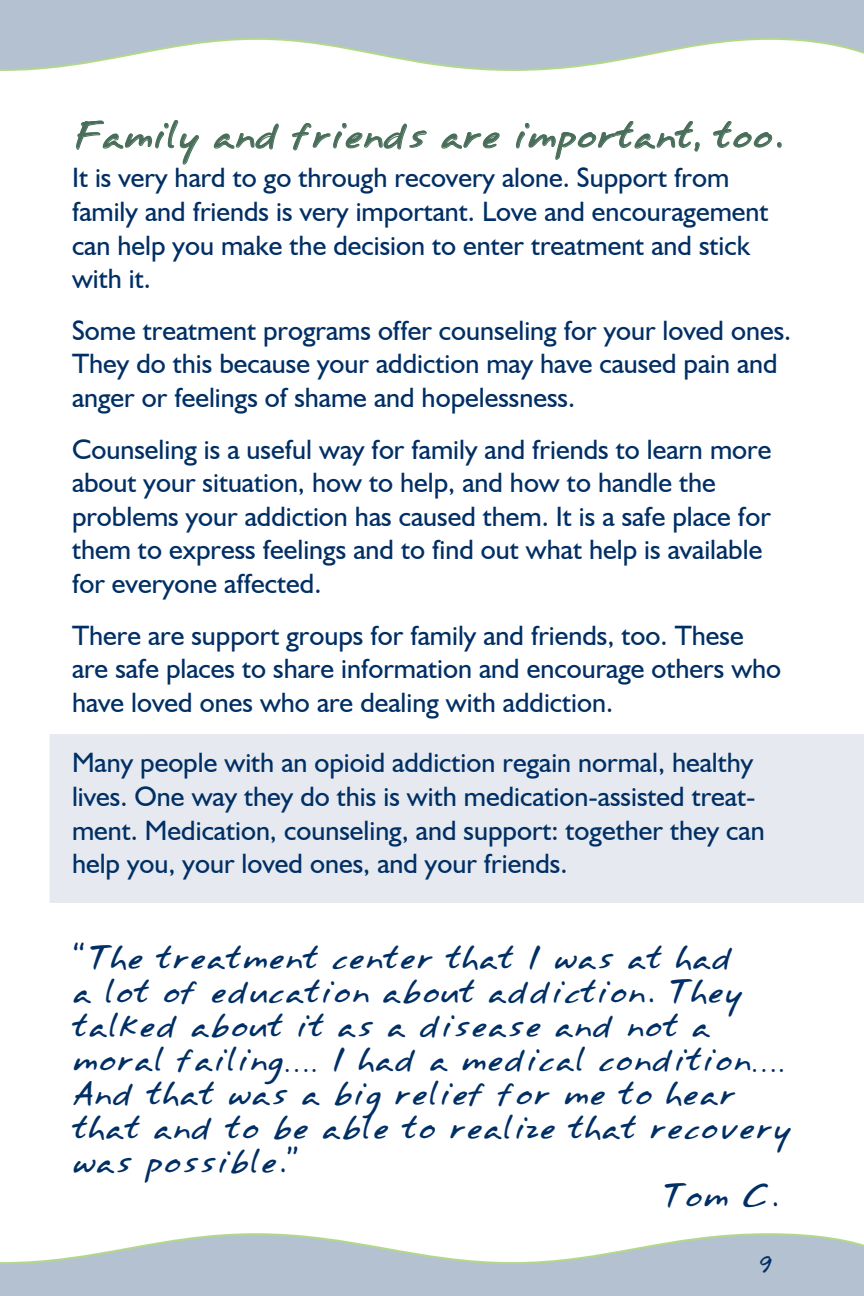
<style>
.page{position:relative;width:864px;height:1296px;background:#fff}
.page>*{position:absolute;margin:0;border:0;box-sizing:border-box;transform-origin:0 0}
.t1{font:32px "Annifont";letter-spacing:-.02em;color:#486e59}
.t2{font:28px/33.6px "Humanist 521 BT";color:#002f65}
.t3{font:28px "Annifont";color:#002f65}
.t4{font:20px "Annifont";color:#002f65}
.s1{font-family:"Humanist 521 BT";font-style:italic}
</style>
<div class="page">
<svg style="left:0;top:1233px;width:864px;height:63px"></svg>
<svg style="left:0;top:0;width:864px;height:71px"></svg>
<div style="left:50px;top:734px;width:814px;height:169px;background:#e6eaf0"></div>
<svg style="left:76px;top:120px;width:123px;height:45px"></svg>
<svg style="left:213px;top:124px;width:66px;height:26px"></svg>
<svg style="left:292px;top:123px;width:135px;height:28px"></svg>
<svg style="left:441px;top:132px;width:59px;height:17px"></svg>
<svg style="left:516px;top:121px;width:184px;height:39px"></svg>
<svg style="left:713px;top:121px;width:69px;height:27px"></svg>
<h2 class="t1" style="left:72px;top:108px;width:711px">Family and friends are important, too.</h2>
<p class="t2" style="left:72px;top:160px;width:698px">It is very hard to go through recovery alone. Support from family and friends is very important. Love and encouragement can help you make the decision to enter treatment and stick with it.</p>
<p class="t2" style="left:72px;top:313px;width:721px">Some treatment programs offer counseling for your loved ones.<br>They do this because your addiction may have caused pain and anger or feelings of shame and hopelessness.</p>
<p class="t2" style="left:72px;top:432px;width:701px">Counseling is a useful way for family and friends to learn more about your situation, how to help, and how to handle the problems your addiction has caused them. It is a safe place for them to express feelings and to find out what help is available for everyone affected.</p>
<p class="t2" style="left:72px;top:618px;width:711px">There are support groups for family and friends, too. These are safe places to share information and encourage others who have loved ones who are dealing with addiction.</p>
<p class="t2" style="left:72px;top:745px;width:694px">Many people with an opioid addiction regain normal, healthy lives. One way they do this is with medication-assisted treat&shy;ment. Medication, counseling, and support: together they can help you, your loved ones, and your friends.</p>
<p class="t3" style="left:72px;top:934px;width:663px">“The treatment center that I was at had</p>
<p class="t3" style="left:72px;top:968px;width:673px">a lot of education about addiction. They</p>
<p class="t3" style="left:72px;top:1002px;width:640px">talked about it as a disease and not a</p>
<p class="t3" style="left:72px;top:1036px;width:716px">moral failing<span class="s1">….</span> I had a medical condition<span class="s1">….</span></p>
<p class="t3" style="left:72px;top:1070px;width:665px">And that was a big relief for me to hear</p>
<p class="t3" style="left:72px;top:1104px;width:721px">that and to be able to realize that recovery</p>
<p class="t3" style="left:72px;top:1138px;width:229px">was possible.”</p>
<p class="t3" style="left:660px;top:1172px;width:119px">Tom C.</p>
<p class="t4" style="left:758px;top:1249px;width:17px">9</p>
</div>
